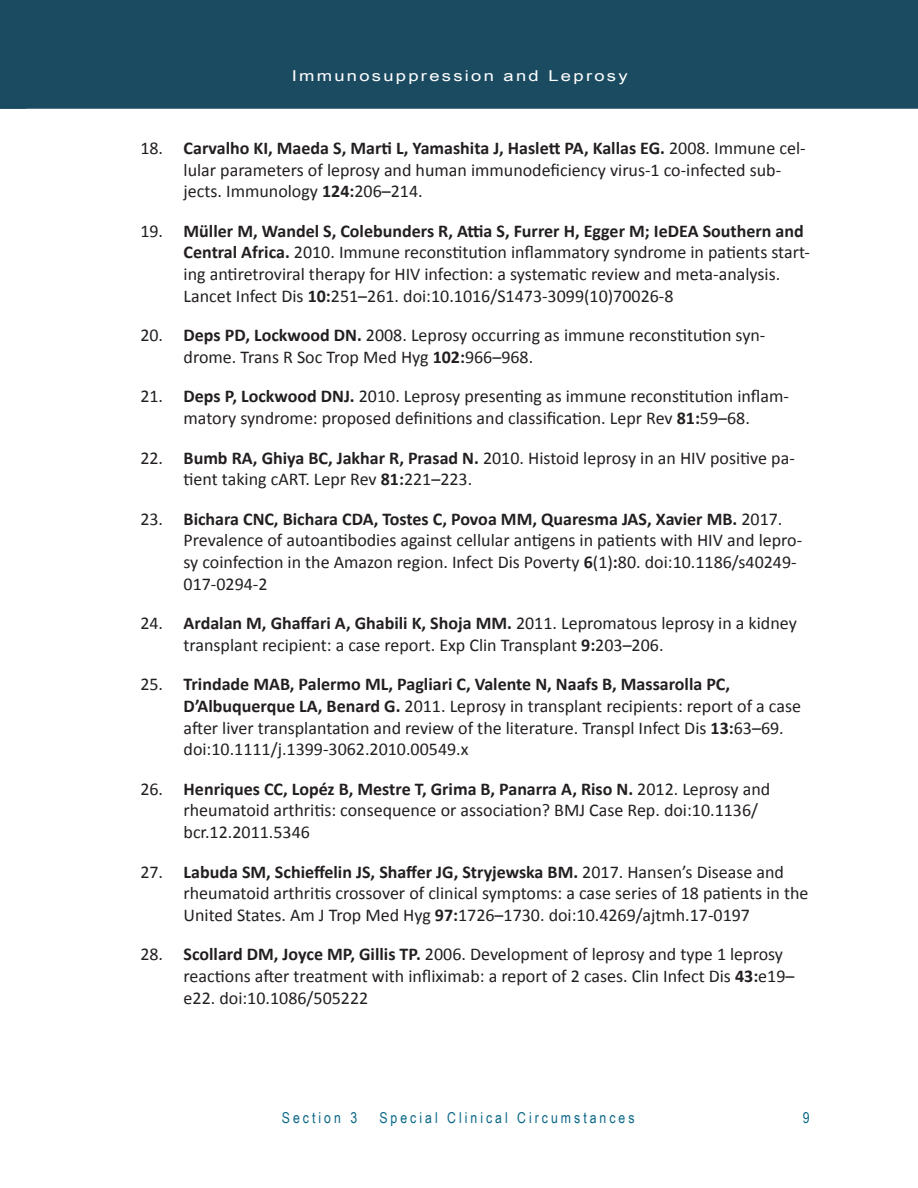
<style>
.page{position:relative;width:918px;height:1188px;background:#fff}
.page>*{position:absolute;margin:0;border:0;box-sizing:border-box;transform-origin:0 0}
.Bibliography{font:18px/21.6px "Calibri";color:#231f20}
.t1{font:15px "Arial Narrow";letter-spacing:.2em;color:#0a6786}
.t2{font:15px "Arial Narrow";letter-spacing:.1em;color:#fff;scale:1.5 1}
.s1{font-weight:700}
</style>
<div class="page">
<div style="left:0;top:0;width:918px;height:109px;background:#1b4b61"></div>
<p class="t2" style="left:292px;top:65px;width:225px">Immunosuppression and Leprosy</p>
<p class="Bibliography" style="left:184px;top:136px;width:624px;text-indent:-43px">18. <span class="s1">Carvalho KI, Maeda S, Marti L, Yamashita J, Haslett PA, Kallas EG.</span> 2008. Immune cel&shy;lular parameters of leprosy and human immunodeficiency virus-1 co-infected sub&shy;jects. Immunology <span class="s1">124:</span>206–214.</p>
<p class="Bibliography" style="left:184px;top:219px;width:628px;text-indent:-43px">19. <span class="s1">Müller M, Wandel S, Colebunders R, Attia S, Furrer H, Egger M; IeDEA Southern and Central Africa.</span> 2010. Immune reconstitution inflammatory syndrome in patients start&shy;ing antiretroviral therapy for HIV infection: a systematic review and meta-analysis.<br>Lancet Infect Dis <span class="s1">10:</span>251–261. doi:10.1016/S1473-3099(10)70026-8</p>
<p class="Bibliography" style="left:184px;top:323px;width:583px;text-indent:-43px">20. <span class="s1">Deps PD, Lockwood DN.</span> 2008. Leprosy occurring as immune reconstitution syn&shy;drome. Trans R Soc Trop Med Hyg <span class="s1">102:</span>966–968.</p>
<p class="Bibliography" style="left:140px;top:385px;width:650px;text-align:center">21. <span class="s1">Deps P, Lockwood DNJ.</span> 2010. Leprosy presenting as immune reconstitution inflam&shy;matory syndrome: proposed definitions and classification. Lepr Rev <span class="s1">81:</span>59–68.</p>
<p class="Bibliography" style="left:184px;top:446px;width:613px;text-indent:-43px">22. <span class="s1">Bumb RA, Ghiya BC, Jakhar R, Prasad N.</span> 2010. Histoid leprosy in an HIV positive pa&shy;tient taking cART. Lepr Rev <span class="s1">81:</span>221–223.</p>
<p class="Bibliography" style="left:184px;top:507px;width:620px;text-indent:-43px">23. <span class="s1">Bichara CNC, Bichara CDA, Tostes C, Povoa MM, Quaresma JAS, Xavier MB.</span> 2017.<br>Prevalence of autoantibodies against cellular antigens in patients with HIV and lepro&shy;sy coinfection in the Amazon region. Infect Dis Poverty <span class="s1">6</span>(1)<span class="s1">:</span>80. doi:10.1186/s40249- 017-0294-2</p>
<p class="Bibliography" style="left:184px;top:611px;width:615px;text-indent:-43px">24. <span class="s1">Ardalan M, Ghaffari A, Ghabili K, Shoja MM.</span> 2011. Lepromatous leprosy in a kidney transplant recipient: a case report. Exp Clin Transplant <span class="s1">9:</span>203–206.</p>
<p class="Bibliography" style="left:184px;top:673px;width:619px;text-indent:-43px">25. <span class="s1">Trindade MAB, Palermo ML, Pagliari C, Valente N, Naafs B, Massarolla PC, D’Albuquerque LA, Benard G.</span> 2011. Leprosy in transplant recipients: report of a case after liver transplantation and review of the literature. Transpl Infect Dis <span class="s1">13:</span>63–69. doi:10.1111/j.1399-3062.2010.00549.x</p>
<p class="Bibliography" style="left:184px;top:777px;width:588px;text-indent:-43px">26. <span class="s1">Henriques CC, Lopéz B, Mestre T, Grima B, Panarra A, Riso N.</span> 2012. Leprosy and rheumatoid arthritis: consequence or association? BMJ Case Rep. doi:10.1136/ bcr.12.2011.5346</p>
<p class="Bibliography" style="left:184px;top:860px;width:626px;text-indent:-43px">27. <span class="s1">Labuda SM, Schieffelin JS, Shaffer JG, Stryjewska BM.</span> 2017. Hansen’s Disease and rheumatoid arthritis crossover of clinical symptoms: a case series of 18 patients in the<br>United States. Am J Trop Med Hyg <span class="s1">97:</span>1726–1730. doi:10.4269/ajtmh.17-0197</p>
<p class="Bibliography" style="left:184px;top:943px;width:612px;text-indent:-43px">28. <span class="s1">Scollard DM, Joyce MP, Gillis TP.</span> 2006. Development of leprosy and type 1 leprosy reactions after treatment with infliximab: a report of 2 cases. Clin Infect Dis <span class="s1">43:</span>e19– e22. doi:10.1086/505222</p>
<p class="t1" style="left:282px;top:1107px;width:77px">Section 3</p>
<p class="t1" style="left:379px;top:1107px;width:257px">Special Clinical Circumstances</p>
<p class="t1" style="left:803px;top:1107px;width:8px">9</p>
</div>
